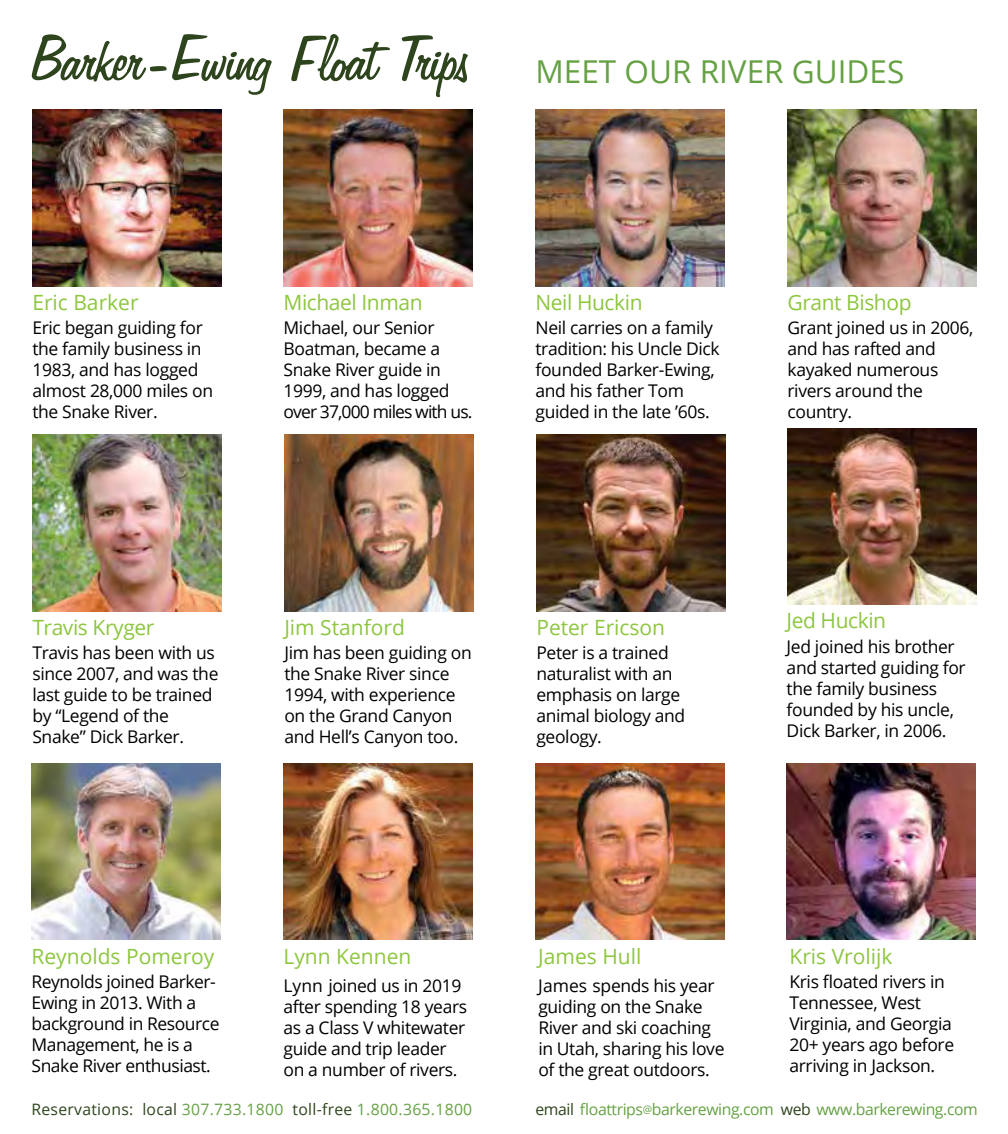
<style>
.page{position:relative;width:1008px;height:1134px;background:#fff}
.page>*{position:absolute;margin:0;border:0;box-sizing:border-box;transform-origin:0 0}
.t1{font:31.5px "Open Sans";color:#65a143}
.t2{font:21px "Open Sans";color:#8dc63f}
.t3{font:21px "Open Sans";letter-spacing:-.02em;color:#8dc63f}
.t4{font:17.5px/21px "Open Sans";letter-spacing:-.02em;color:#000}
.t5{font:15.75px "Open Sans";letter-spacing:.02em;color:#2d441d}
.t6{font:15.75px "Open Sans";letter-spacing:-.025em;color:#65a143}
.s1{color:#65a143}
.s2{color:#2d441d}
.s3{font-size:10.5px}
</style>
<div class="page">
<svg style="left:32px;top:34px;width:436px;height:63px"></svg>
<img style="left:536px;top:764px;width:188px;height:176px">
<img style="left:787px;top:764px;width:189px;height:176px">
<img style="left:284px;top:764px;width:188px;height:176px">
<img style="left:788px;top:428px;width:188px;height:176px">
<img style="left:32px;top:764px;width:188px;height:176px">
<img style="left:284px;top:435px;width:189px;height:176px">
<img style="left:536px;top:435px;width:189px;height:176px">
<img style="left:32px;top:435px;width:189px;height:176px">
<img style="left:32px;top:110px;width:189px;height:176px">
<img style="left:788px;top:110px;width:188px;height:176px">
<img style="left:536px;top:110px;width:188px;height:176px">
<img style="left:284px;top:110px;width:188px;height:176px">
<h1 class="t1" style="left:536px;top:50px;width:370px">MEET OUR RIVER GUIDES</h1>
<p class="t2" style="left:32px;top:288px;width:108px">Eric Barker</p>
<p class="t4" style="left:32px;top:317px;width:182px">Eric began guiding for the family business in<br>1983, and has logged almost 28,000 miles on the Snake River.</p>
<p class="t3" style="left:284px;top:288px;width:141px">Michael Inman</p>
<p class="t4" style="left:284px;top:317px;width:190px">Michael, our Senior<br>Boatman, became a<br>Snake River guide in<br>1999, and has logged over 37,000 miles with us.</p>
<p class="t3" style="left:536px;top:288px;width:109px">Neil Huckin</p>
<p class="t4" style="left:536px;top:317px;width:186px">Neil carries on a family tradition: his Uncle Dick founded Barker-Ewing, and his father Tom guided in the late ’60s.</p>
<p class="t3" style="left:788px;top:288px;width:126px">Grant Bishop</p>
<p class="t4" style="left:788px;top:317px;width:187px">Grant joined us in 2006, and has rafted and kayaked numerous rivers around the country.</p>
<p class="t3" style="left:32px;top:613px;width:124px">Travis Kryger</p>
<p class="t4" style="left:32px;top:642px;width:188px">Travis has been with us since 2007, and was the last guide to be trained by “Legend of the<br>Snake” Dick Barker.</p>
<p class="t2" style="left:284px;top:613px;width:122px">Jim Stanford</p>
<p class="t4" style="left:284px;top:642px;width:189px">Jim has been guiding on the Snake River since<br>1994, with experience on the Grand Canyon and Hell’s Canyon too.</p>
<p class="t2" style="left:536px;top:613px;width:130px">Peter Ericson</p>
<p class="t4" style="left:536px;top:642px;width:150px">Peter is a trained naturalist with an emphasis on large animal biology and geology.</p>
<p class="t3" style="left:787px;top:606px;width:101px">Jed Huckin</p>
<p class="t4" style="left:787px;top:635px;width:181px">Jed joined his brother and started guiding for the family business founded by his uncle,<br>Dick Barker, in 2006.</p>
<p class="t2" style="left:32px;top:942px;width:185px">Reynolds Pomeroy</p>
<p class="t4" style="left:32px;top:971px;width:190px">Reynolds joined Barker-<br>Ewing in 2013. With a background in Resource<br>Management, he is a<br>Snake River enthusiast.</p>
<p class="t2" style="left:284px;top:942px;width:129px">Lynn Kennen</p>
<p class="t4" style="left:284px;top:974px;width:185px">Lynn joined us in 2019 after spending 18 years as a Class V whitewater guide and trip leader on a number of rivers.</p>
<p class="t2" style="left:538px;top:942px;width:105px">James Hull</p>
<p class="t4" style="left:538px;top:974px;width:188px">James spends his year guiding on the Snake<br>River and ski coaching in Utah, sharing his love of the great outdoors.</p>
<p class="t2" style="left:789px;top:942px;width:104px">Kris Vrolijk</p>
<p class="t4" style="left:789px;top:971px;width:166px">Kris floated rivers in<br>Tennessee, West<br>Virginia, and Georgia<br>20+ years ago before arriving in Jackson.</p>
<p class="t5" style="left:32px;top:1098px;width:442px">Reservations: local <span class="s1">307.733.1800</span> toll-free <span class="s1">1.800.365.1800</span></p>
<p class="t6" style="left:536px;top:1098px;width:444px"><span class="s2">email</span> floattrips<span class="s3">@</span>barkerewing.com <span class="s2">web</span> www.barkerewing.com</p>
</div>
